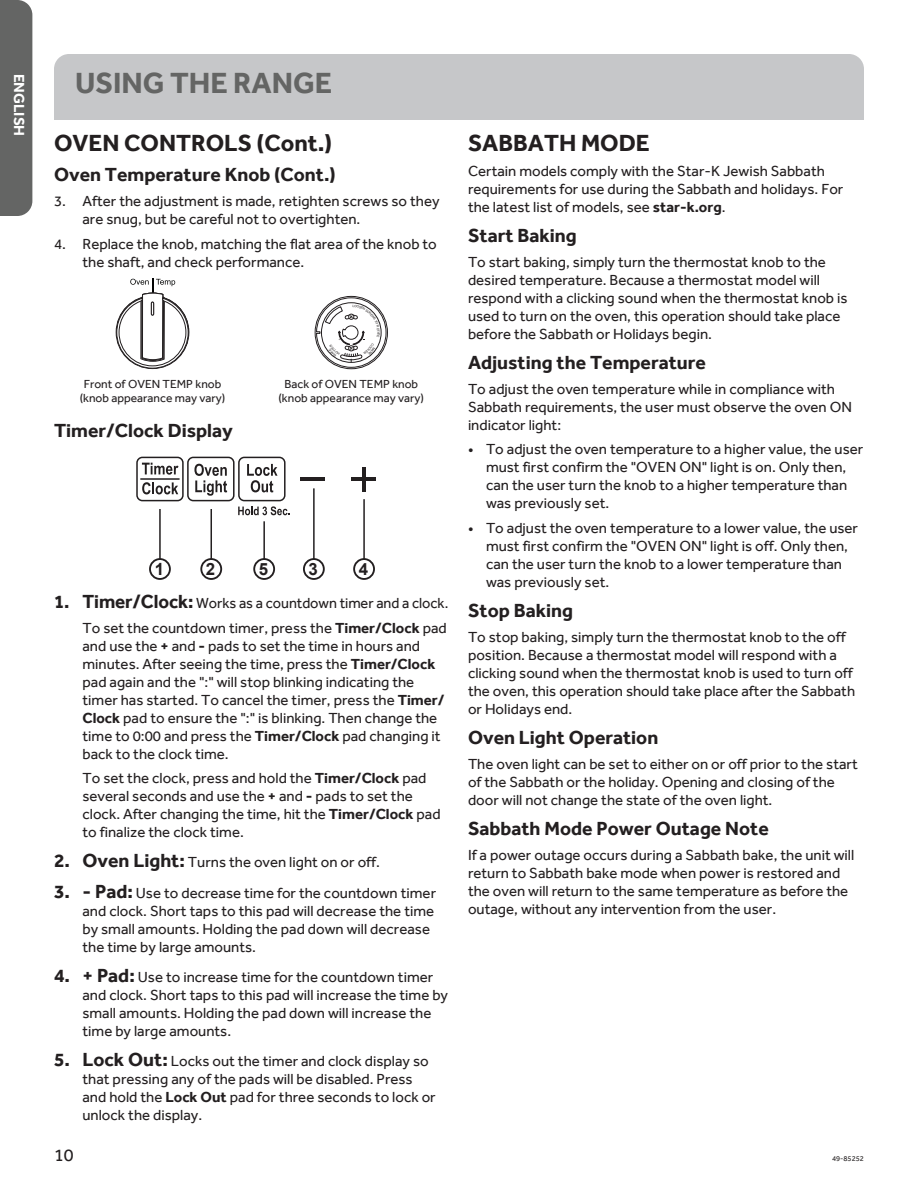
<style>
.page{position:relative;width:918px;height:1188px;background:#fff}
.page>*{position:absolute;margin:0;border:0;box-sizing:border-box;transform-origin:0 0}
.t1{font:700 30px "Effra";color:#646564}
.t2{font:700 24px "Effra";color:#231f20}
.t3{font:700 19.5px "Effra";color:#231f20}
.t4{font:18px "Effra";color:#231f20}
.t5{font:700 16.8px "Arial";color:#231f20}
.t6{font:15px/18px "Effra";color:#231f20}
.t7{font:700 15px "Effra";color:#fff}
.t8{font:12px/14.4px "Effra";color:#231f20;text-align:center}
.t9{font:7.5px "Effra";color:#231f20}
.s1{font-weight:700;font-size:19.5px}
.s2{font-weight:700}
</style>
<div class="page">
<div style="left:17px;top:0;width:15px;height:216px;background:#646564"></div>
<div style="left:54px;top:54px;width:810px;height:66px;background:#c6c7c9"></div>
<svg style="left:315px;top:296px;width:72px;height:73px"></svg>
<div style="left:315px;top:296px;width:73px;height:73px;border:1px solid #231f20;border-radius:50%"></div>
<div style="left:316px;top:298px;width:70px;height:70px;border:1px solid #231f20;border-radius:35px"></div>
<svg style="left:130px;top:279px;width:19px;height:6px"></svg>
<svg style="left:156px;top:279px;width:19px;height:7px"></svg>
<hr style="left:152px;top:279px;width:2px;height:20px;background:#020303">
<svg style="left:117px;top:293px;width:71px;height:75px"></svg>
<div style="left:136px;top:457px;width:48px;height:44px;border:2px solid #231f20;border-radius:5px"></div>
<div style="left:187px;top:457px;width:48px;height:44px;border:2px solid #231f20;border-radius:5px"></div>
<div style="left:238px;top:457px;width:48px;height:44px;border:2px solid #231f20;border-radius:5px"></div>
<hr style="left:301px;top:477px;width:24px;height:4px;background:#231f20">
<hr style="left:352px;top:477px;width:24px;height:4px;background:#231f20">
<hr style="left:362px;top:467px;width:4px;height:24px;background:#231f20">
<svg style="left:142px;top:463px;width:36px;height:12px"></svg>
<svg style="left:142px;top:482px;width:36px;height:12px"></svg>
<svg style="left:247px;top:464px;width:31px;height:28px"></svg>
<svg style="left:194px;top:464px;width:33px;height:32px"></svg>
<hr style="left:140px;top:478px;width:40px;height:2px;background:#231f20">
<svg style="left:238px;top:506px;width:52px;height:9px"></svg>
<hr style="left:159px;top:509px;width:2px;height:50px;background:#231f20">
<hr style="left:211px;top:509px;width:1px;height:50px;background:#231f20">
<hr style="left:263px;top:521px;width:2px;height:38px;background:#231f20">
<hr style="left:313px;top:488px;width:2px;height:71px;background:#231f20">
<hr style="left:363px;top:499px;width:2px;height:60px;background:#231f20">
<div style="left:149px;top:558px;width:22px;height:22px;border:2px solid #231f20;border-radius:50%"></div>
<div style="left:200px;top:558px;width:22px;height:22px;border:2px solid #231f20;border-radius:50%"></div>
<div style="left:253px;top:558px;width:22px;height:22px;border:2px solid #231f20;border-radius:50%"></div>
<div style="left:303px;top:558px;width:22px;height:22px;border:2px solid #231f20;border-radius:50%"></div>
<div style="left:353px;top:558px;width:22px;height:22px;border:2px solid #231f20;border-radius:50%"></div>
<svg style="left:325px;top:304px;width:55px;height:58px"></svg>
<p class="t7" style="left:28px;top:74px;width:64px;rotate:90deg">ENGLISH</p>
<h1 class="t1" style="left:75px;top:65px;width:259px">USING THE RANGE</h1>
<h2 class="t2" style="left:54px;top:129px;width:280px">OVEN CONTROLS (Cont.)</h2>
<h3 class="t3" style="left:54px;top:163px;width:283px">Oven Temperature Knob (Cont.)</h3>
<p class="t6" style="left:82px;top:192px;width:359px;text-indent:-28px">3. After the adjustment is made, retighten screws so they are snug, but be careful not to overtighten.</p>
<p class="t6" style="left:82px;top:235px;width:356px;text-indent:-28px">4. Replace the knob, matching the flat area of the knob to the shaft, and check performance.</p>
<p class="t8" style="left:80px;top:376px;width:147px">Front of OVEN TEMP knob (knob appearance may vary)</p>
<p class="t8" style="left:278px;top:376px;width:147px">Back of OVEN TEMP knob (knob appearance may vary)</p>
<h3 class="t3" style="left:54px;top:419px;width:180px">Timer/Clock Display</h3>
<p class="t5" style="left:155px;top:560px;width:11px">1</p>
<p class="t5" style="left:206px;top:560px;width:11px">2</p>
<p class="t5" style="left:259px;top:560px;width:11px">5</p>
<p class="t5" style="left:309px;top:560px;width:11px">3</p>
<p class="t5" style="left:359px;top:560px;width:11px">4</p>
<p class="t6" style="left:54px;top:590px;width:396px;line-height:24.8px;text-align:right"><span class="s1">1. Timer/Clock:</span> Works as a countdown timer and a clock.<br>To set the countdown timer, press the <span class="s2">Timer/Clock</span> pad</p>
<p class="t6" style="left:82px;top:636px;width:364px">and use the <span class="s2">+</span> and <span class="s2">-</span> pads to set the time in hours and minutes. After seeing the time, press the <span class="s2">Timer/Clock </span>pad again and the ":" will stop blinking indicating the timer has started. To cancel the timer, press the <span class="s2">Timer/ Clock</span> pad to ensure the ":" is blinking. Then change the time to 0:00 and press the <span class="s2">Timer/Clock</span> pad changing it back to the clock time.</p>
<p class="t6" style="left:82px;top:769px;width:360px">To set the clock, press and hold the <span class="s2">Timer/Clock</span> pad several seconds and use the <span class="s2">+</span> and <span class="s2">-</span> pads to set the clock. After changing the time, hit the <span class="s2">Timer/Clock</span> pad to finalize the clock time.</p>
<p class="t6" style="left:54px;top:853px;width:327px"><span class="s1">2. Oven Light:</span> Turns the oven light on or off.</p>
<p class="t6" style="left:82px;top:883px;width:355px;text-indent:-28px"><span class="s1">3. - Pad:</span> Use to decrease time for the countdown timer and clock. Short taps to this pad will decrease the time by small amounts. Holding the pad down will decrease the time by large amounts.</p>
<p class="t6" style="left:82px;top:968px;width:367px;text-indent:-28px"><span class="s1">4. + Pad:</span> Use to increase time for the countdown timer and clock. Short taps to this pad will increase the time by small amounts. Holding the pad down will increase the time by large amounts.</p>
<p class="t6" style="left:83px;top:1052px;width:355px;text-indent:-29px"><span class="s1">5. Lock Out:</span> Locks out the timer and clock display so that pressing any of the pads will be disabled. Press and hold the <span class="s2">Lock Out</span> pad for three seconds to lock or unlock the display.</p>
<h2 class="t2" style="left:468px;top:129px;width:183px">SABBATH MODE</h2>
<p class="t6" style="left:468px;top:162px;width:377px">Certain models comply with the Star-K Jewish Sabbath requirements for use during the Sabbath and holidays. For the latest list of models, see <span class="s2">star-k.org</span>.</p>
<h3 class="t3" style="left:468px;top:224px;width:110px">Start Baking</h3>
<p class="t6" style="left:468px;top:253px;width:381px">To start baking, simply turn the thermostat knob to the desired temperature. Because a thermostat model will respond with a clicking sound when the thermostat knob is used to turn on the oven, this operation should take place before the Sabbath or Holidays begin.</p>
<h3 class="t3" style="left:468px;top:351px;width:239px">Adjusting the Temperature</h3>
<p class="t6" style="left:468px;top:379px;width:386px">To adjust the oven temperature while in compliance with<br>Sabbath requirements, the user must observe the oven ON indicator light:</p>
<p class="t6" style="left:486px;top:440px;width:379px;text-indent:-18px">• To adjust the oven temperature to a higher value, the user must first confirm the "OVEN ON" light is on. Only then, can the user turn the knob to a higher temperature than was previously set.</p>
<p class="t6" style="left:486px;top:519px;width:374px;text-indent:-18px">• To adjust the oven temperature to a lower value, the user must first confirm the "OVEN ON" light is off. Only then, can the user turn the knob to a lower temperature than was previously set.</p>
<h3 class="t3" style="left:468px;top:599px;width:107px">Stop Baking</h3>
<p class="t6" style="left:468px;top:628px;width:389px">To stop baking, simply turn the thermostat knob to the off position. Because a thermostat model will respond with a clicking sound when the thermostat knob is used to turn off the oven, this operation should take place after the Sabbath or Holidays end.</p>
<h3 class="t3" style="left:468px;top:726px;width:192px">Oven Light Operation</h3>
<p class="t6" style="left:468px;top:755px;width:391px">The oven light can be set to either on or off prior to the start of the Sabbath or the holiday. Opening and closing of the door will not change the state of the oven light.</p>
<h3 class="t3" style="left:468px;top:817px;width:302px">Sabbath Mode Power Outage Note</h3>
<p class="t6" style="left:468px;top:846px;width:388px">If a power outage occurs during a Sabbath bake, the unit will return to Sabbath bake mode when power is restored and the oven will return to the same temperature as before the outage, without any intervention from the user.</p>
<p class="t4" style="left:54px;top:1144px;width:21px">10</p>
<p class="t9" style="left:832px;top:1154px;width:33px">49-85252</p>
</div>
